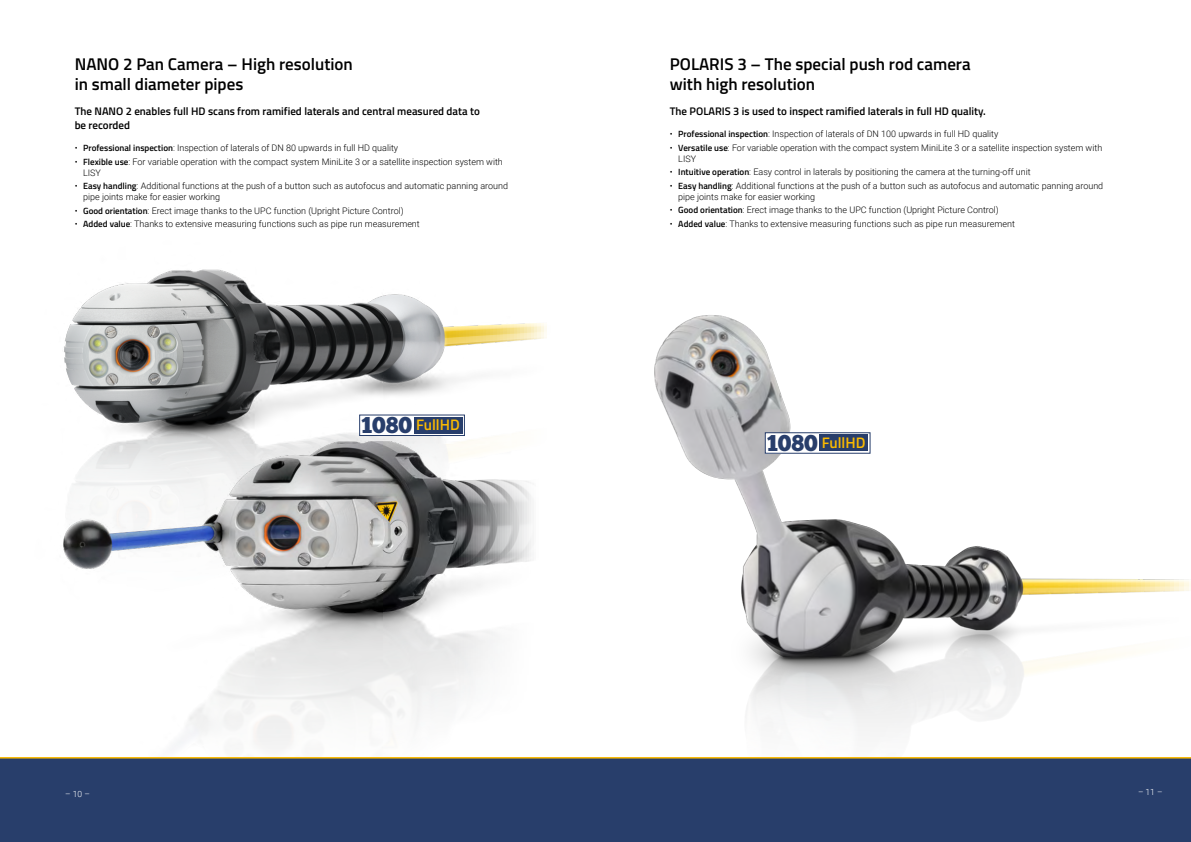
<style>
.page{position:relative;width:1191px;height:842px;background:#fff}
.page>*{position:absolute;margin:0;border:0;box-sizing:border-box;transform-origin:0 0}
.t1{font:600 17px/20px "Titillium Web";color:#000}
.t2{font:600 15.2px "Titillium Web";color:#fbba00}
.t3{font:600 11px/14px "Titillium Web";color:#000}
.t4{font:300 9px/11px "Roboto";color:#000}
.t5{font:300 8.5px "Roboto";color:#fff}
.s1{font-family:"Titillium Web";font-weight:600}
.s2{font-family:"Chunk Five";font-weight:400;font-size:22.8px;color:#283e6b}
</style>
<div class="page">
<img style="left:175px;top:612px;width:221px;height:137px">
<img style="left:63px;top:269px;width:333px;height:343px">
<div style="left:360px;top:415px;width:104px;height:20px;background:#fff"></div>
<div style="left:359px;top:415px;width:106px;height:21px;border:1px solid #283e6b"></div>
<img style="left:396px;top:294px;width:795px;height:438px">
<div style="left:765px;top:433px;width:105px;height:20px;background:#fff"></div>
<div style="left:765px;top:432px;width:105px;height:21px;border:1px solid #283e6b"></div>
<div style="left:820px;top:435px;width:48px;height:16px;background:#283e6b"></div>
<div style="left:0;top:757px;width:1191px;height:85px;background:#283e6b"></div>
<h1 class="t1" style="left:75px;top:53px;width:280px">NANO 2 Pan Camera – High resolution in small diameter pipes</h1>
<p class="t3" style="left:75px;top:104px;width:407px">The NANO 2 enables full HD scans from ramified laterals and central measured data to be recorded</p>
<p class="t4" style="left:75px;top:142px;width:325px">• <span class="s1">Professional inspection</span>: Inspection of laterals of DN 80 upwards in full HD quality</p>
<p class="t4" style="left:83px;top:156px;width:421px;text-indent:-9px">• <span class="s1">Flexible use</span>: For variable operation with the compact system MiniLite 3 or a satellite inspection system with<br>LISY</p>
<p class="t4" style="left:83px;top:180px;width:426px;text-indent:-9px">• <span class="s1">Easy handling</span>: Additional functions at the push of a button such as autofocus and automatic panning around pipe joints make for easier working</p>
<p class="t4" style="left:75px;top:205px;width:330px">• <span class="s1">Good orientation</span>: Erect image thanks to the UPC function (Upright Picture Control)</p>
<p class="t4" style="left:75px;top:218px;width:347px">• <span class="s1">Added value</span>: Thanks to extensive measuring functions such as pipe run measurement</p>
<h2 class="t2" style="left:361px;top:413px;width:100px"><span class="s2">1080</span> FullHD</h2>
<h1 class="t1" style="left:670px;top:53px;width:302px">POLARIS 3 – The special push rod camera with high resolution</h1>
<p class="t3" style="left:670px;top:104px;width:317px">The POLARIS 3 is used to inspect ramified laterals in full HD quality.</p>
<p class="t4" style="left:670px;top:128px;width:330px">• <span class="s1">Professional inspection</span>: Inspection of laterals of DN 100 upwards in full HD quality</p>
<p class="t4" style="left:678px;top:142px;width:425px;text-indent:-9px">• <span class="s1">Versatile use</span>: For variable operation with the compact system MiniLite 3 or a satellite inspection system with<br>LISY</p>
<p class="t4" style="left:670px;top:166px;width:362px">• <span class="s1">Intuitive operation</span>: Easy control in laterals by positioning the camera at the turning-off unit</p>
<p class="t4" style="left:678px;top:180px;width:426px;text-indent:-9px">• <span class="s1">Easy handling</span>: Additional functions at the push of a button such as autofocus and automatic panning around pipe joints make for easier working</p>
<p class="t4" style="left:670px;top:204px;width:330px">• <span class="s1">Good orientation</span>: Erect image thanks to the UPC function (Upright Picture Control)</p>
<p class="t4" style="left:670px;top:218px;width:347px">• <span class="s1">Added value</span>: Thanks to extensive measuring functions such as pipe run measurement</p>
<h2 class="t2" style="left:767px;top:431px;width:100px"><span class="s2">1080</span> FullHD</h2>
<p class="t5" style="left:65px;top:788px;width:26px">– 10 –</p>
<p class="t5" style="left:1138px;top:786px;width:26px">– 11 –</p>
</div>
